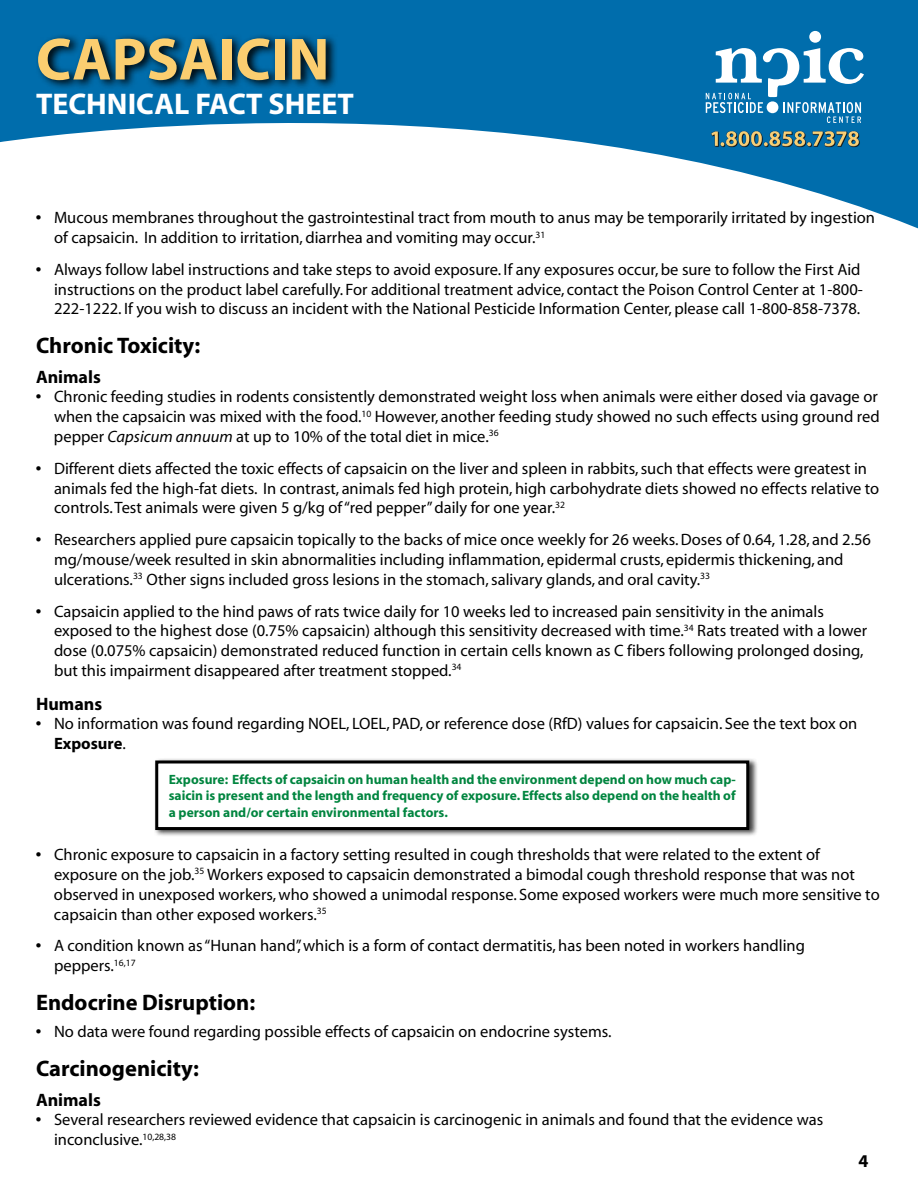
<style>
.page{position:relative;width:918px;height:1188px;background:#fff}
.page>*{position:absolute;margin:0;border:0;box-sizing:border-box;transform-origin:0 0}
.t1{font:700 60px "Myriad";color:#fbce70}
.t2{font:700 30px "Myriad";color:#fff}
.t3{font:700 22.5px "Myriad";color:#000}
.t4{font:700 18px "Myriad";color:#000}
.t5{font:16.5px/19.8px "Myriad";color:#000}
.t6{font:700 13.5px/16.2px "Myriad";color:#00853f;text-align:justify}
.s1{font-weight:700}
.s2{font-style:italic}
</style>
<div class="page">
<svg style="left:0;top:0;width:917px;height:228px;fill:#006dac"></svg>
<svg style="left:706px;top:31px;width:158px;height:57px"></svg>
<svg style="left:35px;top:32px;width:304px;height:58px;background:#004871"></svg>
<img style="left:680px;top:88px;width:216px;height:108px">
<svg style="left:917px;top:0;width:1px;height:228px"></svg>
<div style="left:154px;top:758px;width:604px;height:79px;background:#000;opacity:.75"></div>
<div style="left:157px;top:762px;width:591px;height:67px;background:#fff"></div>
<div style="left:155px;top:760px;width:594px;height:70px;border:3px solid #000"></div>
<h1 class="t1" style="left:36px;top:28px;width:295px">CAPSAICIN</h1>
<h2 class="t2" style="left:36px;top:88px;width:319px">TECHNICAL FACT SHEET</h2>
<p class="t5" style="left:54px;top:209px;width:823px;text-indent:-18px"><span class="s1">•</span> Mucous membranes throughout the gastrointestinal tract from mouth to anus may be temporarily irritated by ingestion of capsaicin. In addition to irritation, diarrhea and vomiting may occur.<sup>31</sup></p>
<p class="t5" style="left:54px;top:260px;width:810px;text-indent:-18px"><span class="s1">•</span> Always follow label instructions and take steps to avoid exposure. If any exposures occur, be sure to follow the First Aid instructions on the product label carefully. For additional treatment advice, contact the Poison Control Center at 1-800-<br>222-1222. If you wish to discuss an incident with the National Pesticide Information Center, please call 1-800-858-7378.</p>
<h3 class="t3" style="left:36px;top:334px;width:166px">Chronic Toxicity:</h3>
<p class="t4" style="left:36px;top:367px;width:66px">Animals</p>
<p class="t5" style="left:54px;top:388px;width:827px;text-align:justify;text-indent:-18px"><span class="s1">•</span> Chronic feeding studies in rodents consistently demonstrated weight loss when animals were either dosed via gavage or when the capsaicin was mixed with the food.<sup>10</sup> However, another feeding study showed no such effects using ground red pepper <span class="s2">Capsicum annuum</span> at up to 10% of the total diet in mice.<sup>36</sup></p>
<p class="t5" style="left:54px;top:459px;width:827px;text-indent:-18px"><span class="s1">•</span> Different diets affected the toxic effects of capsaicin on the liver and spleen in rabbits, such that effects were greatest in animals fed the high-fat diets. In contrast, animals fed high protein, high carbohydrate diets showed no effects relative to controls. Test animals were given 5 g/kg of “red pepper” daily for one year.<sup>32</sup></p>
<p class="t5" style="left:54px;top:530px;width:819px;text-indent:-18px"><span class="s1">•</span> Researchers applied pure capsaicin topically to the backs of mice once weekly for 26 weeks. Doses of 0.64, 1.28, and 2.56 mg/mouse/week resulted in skin abnormalities including inflammation, epidermal crusts, epidermis thickening, and ulcerations.<sup>33</sup> Other signs included gross lesions in the stomach, salivary glands, and oral cavity.<sup>33</sup></p>
<p class="t5" style="left:54px;top:602px;width:815px;text-indent:-18px"><span class="s1">•</span> Capsaicin applied to the hind paws of rats twice daily for 10 weeks led to increased pain sensitivity in the animals exposed to the highest dose (0.75% capsaicin) although this sensitivity decreased with time.<sup>34</sup> Rats treated with a lower dose (0.075% capsaicin) demonstrated reduced function in certain cells known as C fibers following prolonged dosing, but this impairment disappeared after treatment stopped.<sup>34</sup></p>
<p class="t4" style="left:36px;top:694px;width:68px">Humans</p>
<p class="t5" style="left:54px;top:715px;width:805px;text-indent:-18px"><span class="s1">•</span> No information was found regarding NOEL, LOEL, PAD, or reference dose (RfD) values for capsaicin. See the text box on<br><span class="s1">Exposure</span>.</p>
<p class="t6" style="left:169px;top:772px;width:569px">Exposure: Effects of capsaicin on human health and the environment depend on how much cap&shy;saicin is present and the length and frequency of exposure. Effects also depend on the health of a person and/or certain environmental factors.</p>
<p class="t5" style="left:54px;top:845px;width:827px;text-indent:-18px"><span class="s1">•</span> Chronic exposure to capsaicin in a factory setting resulted in cough thresholds that were related to the extent of exposure on the job.<sup>35</sup> Workers exposed to capsaicin demonstrated a bimodal cough threshold response that was not observed in unexposed workers, who showed a unimodal response. Some exposed workers were much more sensitive to capsaicin than other exposed workers.<sup>35</sup></p>
<p class="t5" style="left:54px;top:937px;width:752px;text-indent:-18px"><span class="s1">•</span> A condition known as “Hunan hand”, which is a form of contact dermatitis, has been noted in workers handling peppers.<sup>16,17</sup></p>
<h3 class="t3" style="left:36px;top:991px;width:221px">Endocrine Disruption:</h3>
<p class="t5" style="left:36px;top:1023px;width:577px"><span class="s1">•</span> No data were found regarding possible effects of capsaicin on endocrine systems.</p>
<h3 class="t3" style="left:36px;top:1057px;width:164px">Carcinogenicity:</h3>
<p class="t4" style="left:36px;top:1090px;width:66px">Animals</p>
<p class="t5" style="left:54px;top:1111px;width:771px;text-indent:-18px"><span class="s1">•</span> Several researchers reviewed evidence that capsaicin is carcinogenic in animals and found that the evidence was inconclusive.<sup>10,28,38</sup></p>
<p class="t4" style="left:859px;top:1152px;width:11px">4</p>
</div>
